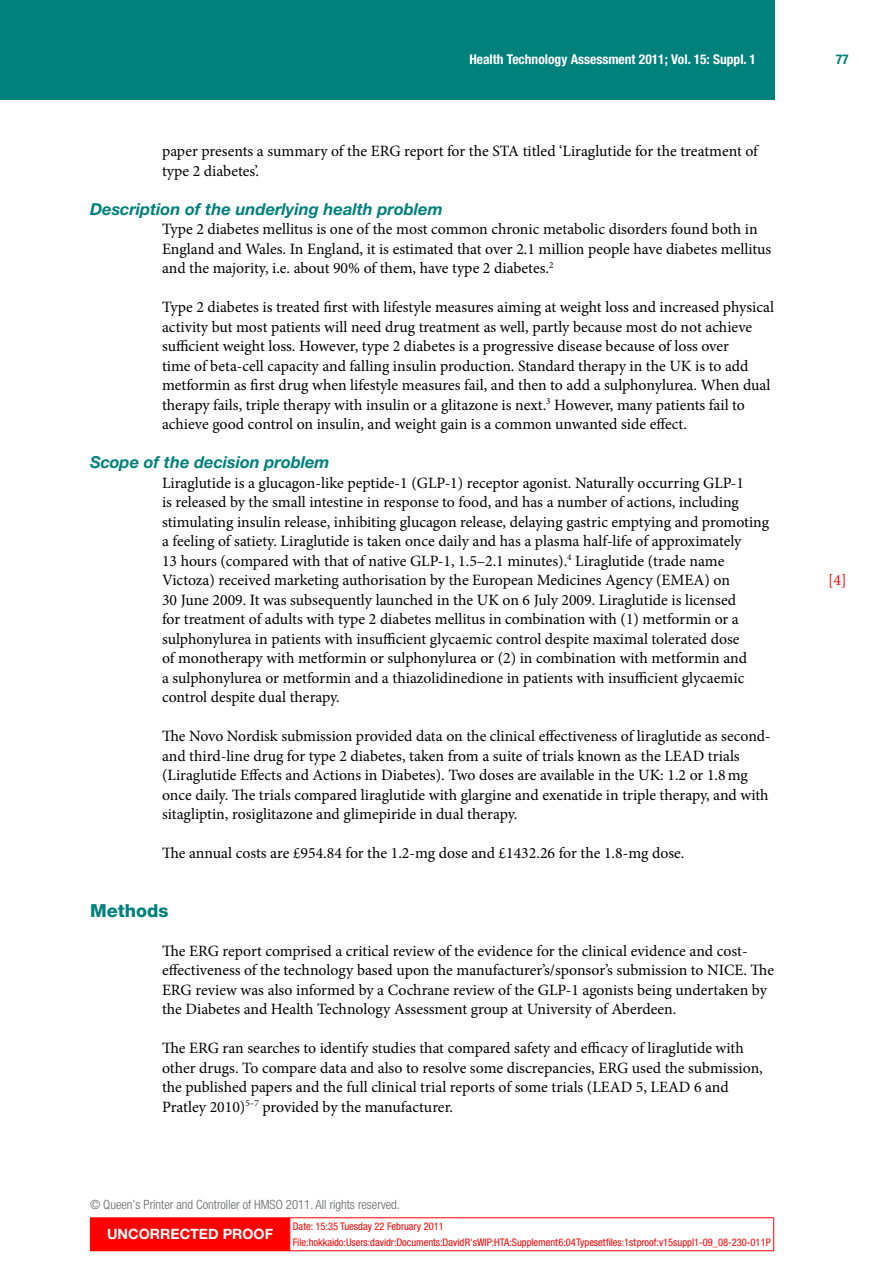
<style>
.page{position:relative;width:893px;height:1263px;background:#fff}
.page>*{position:absolute;margin:0;border:0;box-sizing:border-box;transform-origin:0 0}
.t1{font:800 18px "Helvetica Neue LT Pro";color:#00817b}
.t2{font:italic 700 16.5px "Helvetica Neue LT Pro";color:#00817b}
.t3{font:15.75px/19.5px "Minion Pro";letter-spacing:-.005em;color:#000}
.t4{font:15.75px "Minion Pro";color:#f00}
.t5{font:700 14.25px "Helvetica Neue LT Pro";color:#fff}
.t6{font:700 condensed 13.5px "Helvetica Neue LT Pro";color:#fff}
.t7{font:700 condensed 13.5px "Helvetica Neue LT Pro";color:#00817b}
.t8{font:300 condensed 12.75px "Helvetica Neue LT Pro";color:#636466}
.t9{font:condensed 10.5px/16.5px "Helvetica Neue LT Pro";letter-spacing:-.005em;color:#f00}
</style>
<div class="page">
<div style="left:90px;top:1218px;width:200px;height:33px;background:#f00"></div>
<hr style="left:90px;top:1217px;width:200px;height:1px;background:#f00">
<hr style="left:290px;top:1217px;width:484px;height:1px;background:#f00">
<svg style="left:289px;top:1218px;width:485px;height:32px"></svg>
<hr style="left:290px;top:1250px;width:484px;height:1px;background:#f00">
<div style="left:0;top:0;width:774px;height:99px;background:#00817b"></div>
<p class="t6" style="left:469px;top:51px;width:288px">Health Technology Assessment 2011; Vol. 15: Suppl. 1</p>
<p class="t7" style="left:836px;top:51px;width:14px">77</p>
<p class="t3" style="left:162px;top:141px;width:597px">paper presents a summary of the ERG report for the STA titled ‘Liraglutide for the treatment of type 2 diabetes’.</p>
<p class="t2" style="left:90px;top:198px;width:354px">Description of the underlying health problem</p>
<p class="t3" style="left:162px;top:219px;width:611px">Type 2 diabetes mellitus is one of the most common chronic metabolic disorders found both in<br>England and Wales. In England, it is estimated that over 2.1 million people have diabetes mellitus and the majority, i.e. about 90% of them, have type 2 diabetes.<sup>2</sup></p>
<p class="t3" style="left:162px;top:297px;width:613px">Type 2 diabetes is treated first with lifestyle measures aiming at weight loss and increased physical activity but most patients will need drug treatment as well, partly because most do not achieve sufficient weight loss. However, type 2 diabetes is a progressive disease because of loss over<br>time of beta-cell capacity and falling insulin production. Standard therapy in the UK is to add metformin as first drug when lifestyle measures fail, and then to add a sulphonylurea. When dual therapy fails, triple therapy with insulin or a glitazone is next.<sup>3</sup> However, many patients fail to achieve good control on insulin, and weight gain is a common unwanted side effect.</p>
<p class="t2" style="left:90px;top:452px;width:241px">Scope of the decision problem</p>
<p class="t3" style="left:162px;top:473px;width:609px">Liraglutide is a glucagon-like peptide-1 (GLP-1) receptor agonist. Naturally occurring GLP-1<br>is released by the small intestine in response to food, and has a number of actions, including stimulating insulin release, inhibiting glucagon release, delaying gastric emptying and promoting a feeling of satiety. Liraglutide is taken once daily and has a plasma half-life of approximately<br>13 hours (compared with that of native GLP-1, 1.5–2.1 minutes).<sup>4</sup> Liraglutide (trade name Victoza) received marketing authorisation by the European Medicines Agency (EMEA) on<br>30 June 2009. It was subsequently launched in the UK on 6 July 2009. Liraglutide is licensed<br>for treatment of adults with type 2 diabetes mellitus in combination with (1) metformin or a sulphonylurea in patients with insufficient glycaemic control despite maximal tolerated dose<br>of monotherapy with metformin or sulphonylurea or (2) in combination with metformin and<br>a sulphonylurea or metformin and a thiazolidinedione in patients with insufficient glycaemic control despite dual therapy.</p>
<p class="t3" style="left:162px;top:726px;width:610px">The Novo Nordisk submission provided data on the clinical effectiveness of liraglutide as second&shy;and third-line drug for type 2 diabetes, taken from a suite of trials known as the LEAD trials (Liraglutide Effects and Actions in Diabetes). Two doses are available in the UK: 1.2 or 1.8mg once daily. The trials compared liraglutide with glargine and exenatide in triple therapy, and with sitagliptin, rosiglitazone and glimepiride in dual therapy.</p>
<p class="t3" style="left:162px;top:843px;width:524px">The annual costs are £954.84 for the 1.2-mg dose and £1432.26 for the 1.8-mg dose.</p>
<p class="t1" style="left:90px;top:899px;width:80px">Methods</p>
<p class="t3" style="left:162px;top:941px;width:614px">The ERG report comprised a critical review of the evidence for the clinical evidence and cost&shy;effectiveness of the technology based upon the manufacturer’s/sponsor’s submission to NICE. The ERG review was also informed by a Cochrane review of the GLP-1 agonists being undertaken by the Diabetes and Health Technology Assessment group at University of Aberdeen.</p>
<p class="t3" style="left:162px;top:1038px;width:602px">The ERG ran searches to identify studies that compared safety and efficacy of liraglutide with other drugs. To compare data and also to resolve some discrepancies, ERG used the submission, the published papers and the full clinical trial reports of some trials (LEAD 5, LEAD 6 and Pratley 2010)<sup>5–7</sup> provided by the manufacturer.</p>
<p class="t8" style="left:90px;top:1197px;width:311px">© Queen’s Printer and Controller of HMSO 2011. All rights reserved.</p>
<p class="t5" style="left:107px;top:1225px;width:168px">UNCORRECTED PROOF</p>
<p class="t9" style="left:293px;top:1218px;width:480px">Date: 15:35 Tuesday 22 February 2011<br>File: hokkaido:Users:davidr:Documents:David R's WIP:HTA:Supplement 6:04 Typeset files:1st proof:v15suppl1-09_08-230-01 1P</p>
<p class="t4" style="left:828px;top:569px;width:20px">[4]</p>
</div>
